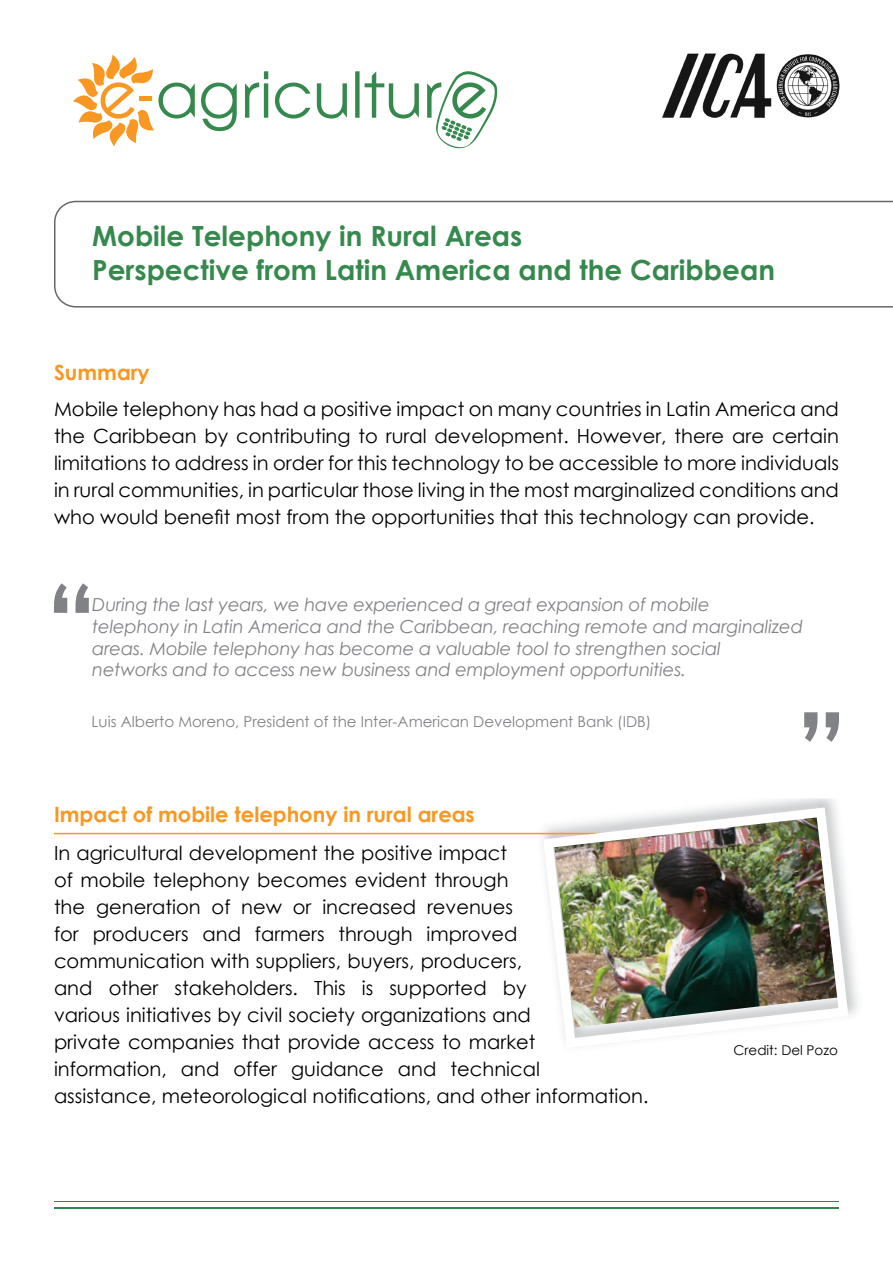
<style>
.page{position:relative;width:893px;height:1263px;background:#fff}
.page>*{position:absolute;margin:0;border:0;box-sizing:border-box;transform-origin:0 0}
.t1{font:700 27.75px/33.3px "Century Gothic";color:#36894d}
.t2{font:700 21px "Century Gothic";color:#f89721}
.t3{font:19.5px/27px "Century Gothic";color:#000}
.t4{font:italic 18px/21.6px "Century Gothic";letter-spacing:-.01em;color:#808285}
.t5{font:15px "Century Gothic";color:#808285}
.t6{font:13.5px "Century Gothic";color:#000}
</style>
<div class="page">
<svg style="left:201px;top:83px;width:36px;height:48px"></svg>
<svg style="left:245px;top:71px;width:23px;height:47px"></svg>
<svg style="left:275px;top:83px;width:35px;height:36px"></svg>
<svg style="left:317px;top:83px;width:30px;height:36px"></svg>
<svg style="left:355px;top:71px;width:64px;height:48px"></svg>
<svg style="left:427px;top:71px;width:71px;height:78px"></svg>
<svg style="left:73px;top:55px;width:122px;height:91px"></svg>
<svg style="left:54px;top:201px;width:839px;height:107px"></svg>
<hr style="left:54px;top:1201px;width:785px;height:1px;background:#2d894b">
<hr style="left:54px;top:1207px;width:785px;height:2px;background:#2d894b">
<svg style="left:54px;top:583px;width:35px;height:30px"></svg>
<svg style="left:804px;top:712px;width:35px;height:30px"></svg>
<svg style="left:543px;top:807px;width:305px;height:241px"></svg>
<img style="left:554px;top:817px;width:283px;height:210px">
<svg style="left:54px;top:833px;width:547px;height:1px"></svg>
<img style="left:662px;top:53px;width:178px;height:65px">
<h1 class="t1" style="left:92px;top:218px;width:684px">Mobile Telephony in Rural Areas<br>Perspective from Latin America and the Caribbean</h1>
<p class="t2" style="left:54px;top:357px;width:97px">Summary</p>
<p class="t3" style="left:54px;top:395px;width:786px;text-align:justify">Mobile telephony has had a positive impact on many countries in Latin America and the Caribbean by contributing to rural development. However, there are certain limitations to address in order for this technology to be accessible to more individuals in rural communities, in particular those living in the most marginalized conditions and who would benefit most from the opportunities that this technology can provide.</p>
<p class="t4" style="left:92px;top:594px;width:712px">During the last years, we have experienced a great expansion of mobile<br>telephony in Latin America and the Caribbean, reaching remote and marginalized areas. Mobile telephony has become a valuable tool to strengthen social<br>networks and to access new business and employment opportunities.</p>
<p class="t5" style="left:92px;top:711px;width:561px">Luis Alberto Moreno, President of the Inter-American Development Bank (IDB)</p>
<p class="t2" style="left:54px;top:798px;width:422px">Impact of mobile telephony in rural areas</p>
<p class="t3" style="left:54px;top:839px;width:596px">In agricultural development the positive impact<br>of mobile telephony becomes evident through<br>the generation of new or increased revenues<br>for producers and farmers through improved communication with suppliers, buyers, producers,<br>and other stakeholders. This is supported by<br>various initiatives by civil society organizations and<br>private companies that provide access to market information, and offer guidance and technical<br>assistance, meteorological notifications, and other information.</p>
<p class="t6" style="left:733px;top:1041px;width:106px">Credit: Del Pozo</p>
</div>
